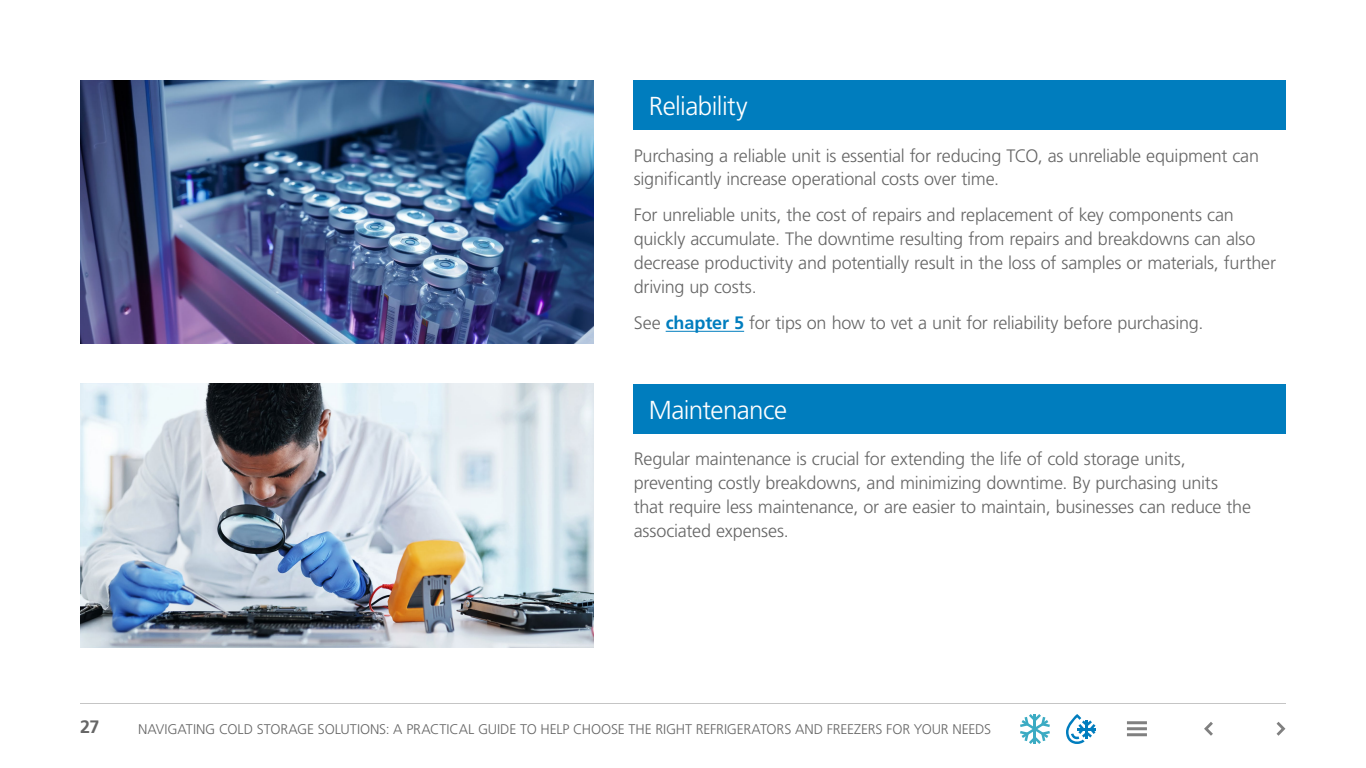
<style>
.page{position:relative;width:1366px;height:768px;background:#fff}
.page>*{position:absolute;margin:0;border:0;box-sizing:border-box;transform-origin:0 0}
.t1{font:300 26px "Frutiger LT Std";letter-spacing:-.02em;color:#fff}
.t2{font:300 18px/24px "Frutiger LT Std";letter-spacing:-.015em;color:#666}
.t3{font:700 18px "Frutiger LT Std";color:#666}
.t4{font:300 14px "Frutiger LT Std";letter-spacing:-.01em;color:#666}
.s1{font-weight:700;color:#007dbe}
</style>
<div class="page">
<hr style="left:666px;top:331px;width:78px;height:1px;background:#007dbe">
<div style="left:634px;top:80px;width:652px;height:50px;background:#007dbe"></div>
<div style="left:634px;top:384px;width:652px;height:50px;background:#007dbe"></div>
<img style="left:80px;top:80px;width:514px;height:264px">
<img style="left:80px;top:384px;width:514px;height:264px">
<hr style="left:1127px;top:721px;width:20px;height:3px;background:#808080">
<hr style="left:1127px;top:727px;width:20px;height:3px;background:#808080">
<hr style="left:1127px;top:733px;width:20px;height:3px;background:#808080">
<hr style="left:80px;top:703px;width:1206px;height:1px;background:#c5c5c5">
<svg style="left:1204px;top:722px;width:9px;height:14px"></svg>
<svg style="left:1277px;top:722px;width:8px;height:14px"></svg>
<svg style="left:1020px;top:714px;width:30px;height:30px"></svg>
<svg style="left:1066px;top:714px;width:30px;height:30px"></svg>
<h1 class="t1" style="left:649px;top:91px;width:100px">Reliability</h1>
<p class="t2" style="left:634px;top:144px;width:627px">Purchasing a reliable unit is essential for reducing TCO, as unreliable equipment can significantly increase operational costs over time.</p>
<p class="t2" style="left:634px;top:204px;width:644px">For unreliable units, the cost of repairs and replacement of key components can quickly accumulate. The downtime resulting from repairs and breakdowns can also decrease productivity and potentially result in the loss of samples or materials, further driving up costs.</p>
<p class="t2" style="left:634px;top:312px;width:571px">See <span class="s1">chapter 5</span> for tips on how to vet a unit for reliability before purchasing.</p>
<h1 class="t1" style="left:649px;top:395px;width:140px">Maintenance</h1>
<p class="t2" style="left:634px;top:448px;width:619px">Regular maintenance is crucial for extending the life of cold storage units, preventing costly breakdowns, and minimizing downtime. By purchasing units that require less maintenance, or are easier to maintain, businesses can reduce the associated expenses.</p>
<p class="t3" style="left:80px;top:717px;width:21px">27</p>
<p class="t4" style="left:138px;top:721px;width:855px">NAVIGATING COLD STORAGE SOLUTIONS: A PRACTICAL GUIDE TO HELP CHOOSE THE RIGHT REFRIGERATORS AND FREEZERS FOR YOUR NEEDS</p>
</div>
